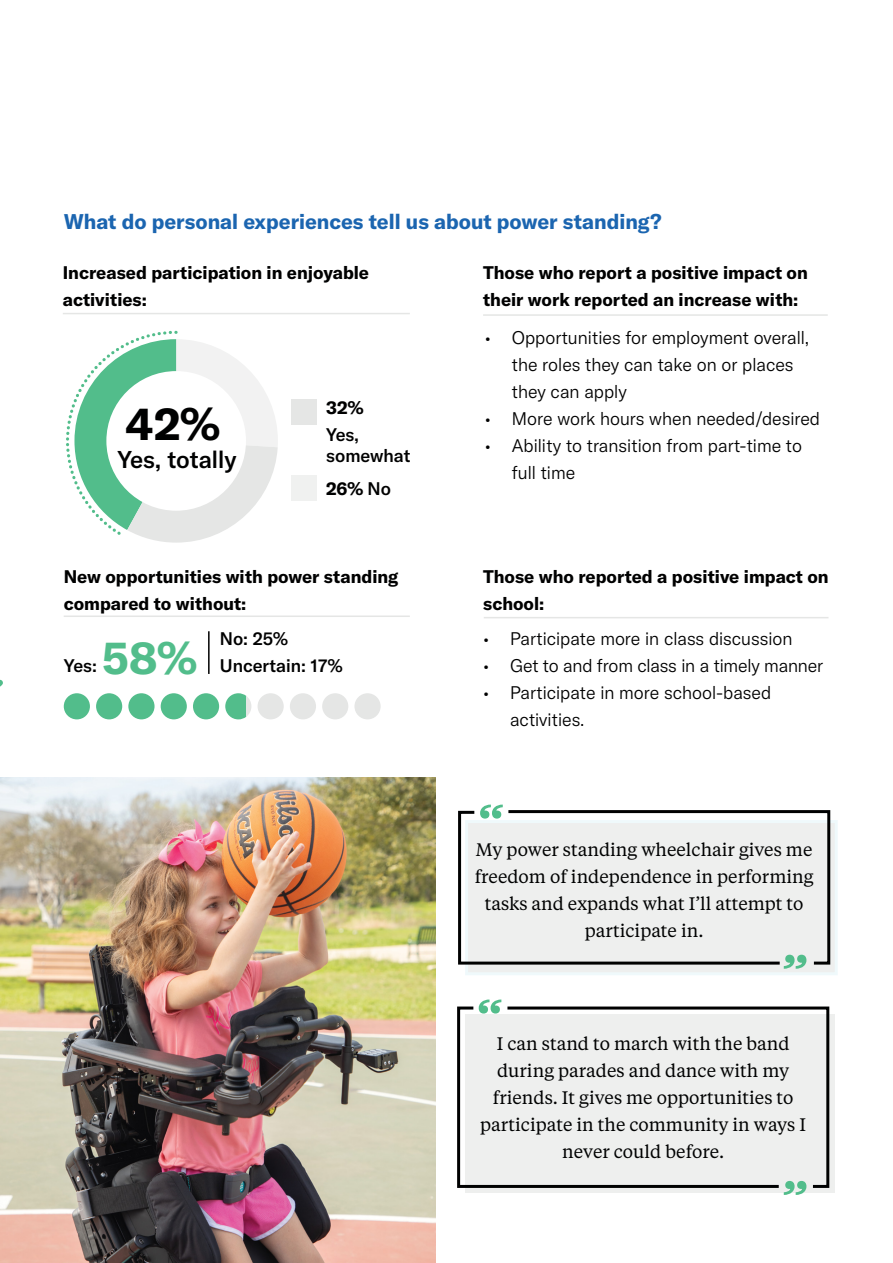
<style>
.page{position:relative;width:893px;height:1263px;background:#fff}
.page>*{position:absolute;margin:0;border:0;box-sizing:border-box;transform-origin:0 0}
.t1{font:700 45px "GT America";color:#000101}
.t2{font:700 45px "GT America";color:#52bd8b}
.t3{font:500 24px "GT America";color:#000101}
.t4{font:700 21px "GT America";color:#1b65b0}
.t5{font:300 18px/27px "GT America";color:#000101}
.t6{font:18px/27px "Tiempos Text";color:#000101;text-align:center}
.t7{font:700 18px/27px "GT America";color:#000101}
.t8{font:500 18px/21px "GT America";color:#000101}
.s1{font-weight:500}
</style>
<div class="page">
<svg style="left:0;top:679px;width:3px;height:8px"></svg>
<div style="left:291px;top:400px;width:26px;height:25px;background:#e5e6e5"></div>
<div style="left:291px;top:475px;width:26px;height:25px;background:#f0f1f0"></div>
<svg style="left:66px;top:330px;width:212px;height:213px"></svg>
<div style="left:106px;top:371px;width:140px;height:140px;background:#fff;border-radius:50%"></div>
<div style="left:64px;top:693px;width:26px;height:26px;background:#52bd8b;border-radius:50%"></div>
<div style="left:96px;top:693px;width:26px;height:26px;background:#52bd8b;border-radius:50%"></div>
<div style="left:128px;top:693px;width:27px;height:26px;background:#52bd8b;border-radius:50%"></div>
<div style="left:161px;top:693px;width:26px;height:26px;background:#52bd8b;border-radius:50%"></div>
<svg style="left:225px;top:693px;width:26px;height:26px"></svg>
<div style="left:193px;top:693px;width:26px;height:26px;background:#52bd8b;border-radius:50%"></div>
<div style="left:258px;top:693px;width:26px;height:26px;background:#e5e6e5;border-radius:50%"></div>
<div style="left:290px;top:693px;width:26px;height:26px;background:#e5e6e5;border-radius:50%"></div>
<div style="left:322px;top:693px;width:26px;height:26px;background:#e5e6e5;border-radius:50%"></div>
<div style="left:354px;top:693px;width:27px;height:26px;background:#e5e6e5;border-radius:50%"></div>
<hr style="left:208px;top:631px;width:2px;height:43px;background:#000101">
<hr style="left:64px;top:615px;width:346px;height:2px;background:#e5e6e5">
<hr style="left:63px;top:313px;width:347px;height:1px;background:#e5e6e5">
<div style="left:465px;top:820px;width:373px;height:155px;background:#eeefee;border:3px solid #e7f6fa"></div>
<div style="left:465px;top:1014px;width:370px;height:178px;background:#eeefee"></div>
<svg style="left:479px;top:999px;width:22px;height:6px"></svg>
<svg style="left:481px;top:804px;width:22px;height:5px"></svg>
<svg style="left:784px;top:1189px;width:22px;height:6px"></svg>
<svg style="left:784px;top:966px;width:20px;height:3px"></svg>
<svg style="left:457px;top:1005px;width:47px;height:183px"></svg>
<svg style="left:504px;top:1006px;width:326px;height:183px"></svg>
<svg style="left:458px;top:809px;width:47px;height:157px"></svg>
<svg style="left:505px;top:810px;width:327px;height:156px"></svg>
<img style="left:0;top:777px;width:436px;height:486px">
<hr style="left:484px;top:617px;width:344px;height:1px;background:#e5e6e5">
<hr style="left:483px;top:314px;width:345px;height:2px;background:#e5e6e5">
<p class="t4" style="left:64px;top:209px;width:599px">What do personal experiences tell us about power standing?</p>
<p class="t7" style="left:483px;top:259px;width:326px">Those who report a positive impact on their work reported an increase with:</p>
<p class="t7" style="left:63px;top:259px;width:308px">Increased participation in enjoyable activities:</p>
<h1 class="t1" style="left:125px;top:396px;width:96px">42%</h1>
<h2 class="t3" style="left:118px;top:445px;width:120px">Yes, totally</h2>
<p class="t7" style="left:326px;top:394px;width:39px">32%</p>
<p class="t8" style="left:326px;top:424px;width:86px">Yes, somewhat</p>
<p class="t7" style="left:326px;top:475px;width:66px">26% <span class="s1">No</span></p>
<p class="t7" style="left:64px;top:562px;width:336px">New opportunities with power standing compared to without:</p>
<h1 class="t2" style="left:102px;top:630px;width:96px">58%</h1>
<p class="t8" style="left:220px;top:625px;width:124px;line-height:27px">No: 25%<br>Uncertain: 17%</p>
<p class="t8" style="left:64px;top:655px;width:35px">Yes:</p>
<p class="t5" style="left:512px;top:324px;width:299px;text-indent:-27px">• Opportunities for employment overall, the roles they can take on or places they can apply</p>
<p class="t5" style="left:485px;top:405px;width:337px">• More work hours when needed/desired</p>
<p class="t5" style="left:512px;top:432px;width:292px;text-indent:-27px">• Ability to transition from part-time to full time</p>
<p class="t7" style="left:483px;top:562px;width:347px">Those who reported a positive impact on school:</p>
<p class="t5" style="left:483px;top:625px;width:311px">• Participate more in class discussion</p>
<p class="t5" style="left:483px;top:652px;width:341px">• Get to and from class in a timely manner</p>
<p class="t5" style="left:510px;top:679px;width:263px;text-indent:-27px">• Participate in more school-based activities.</p>
<p class="t6" style="left:475px;top:835px;width:340px">My power standing wheelchair gives me freedom of independence in performing tasks and expands what I’ll attempt to participate in.</p>
<p class="t6" style="left:480px;top:1030px;width:327px">I can stand to march with the band during parades and dance with my friends. It gives me opportunities to participate in the community in ways I never could before.</p>
</div>
